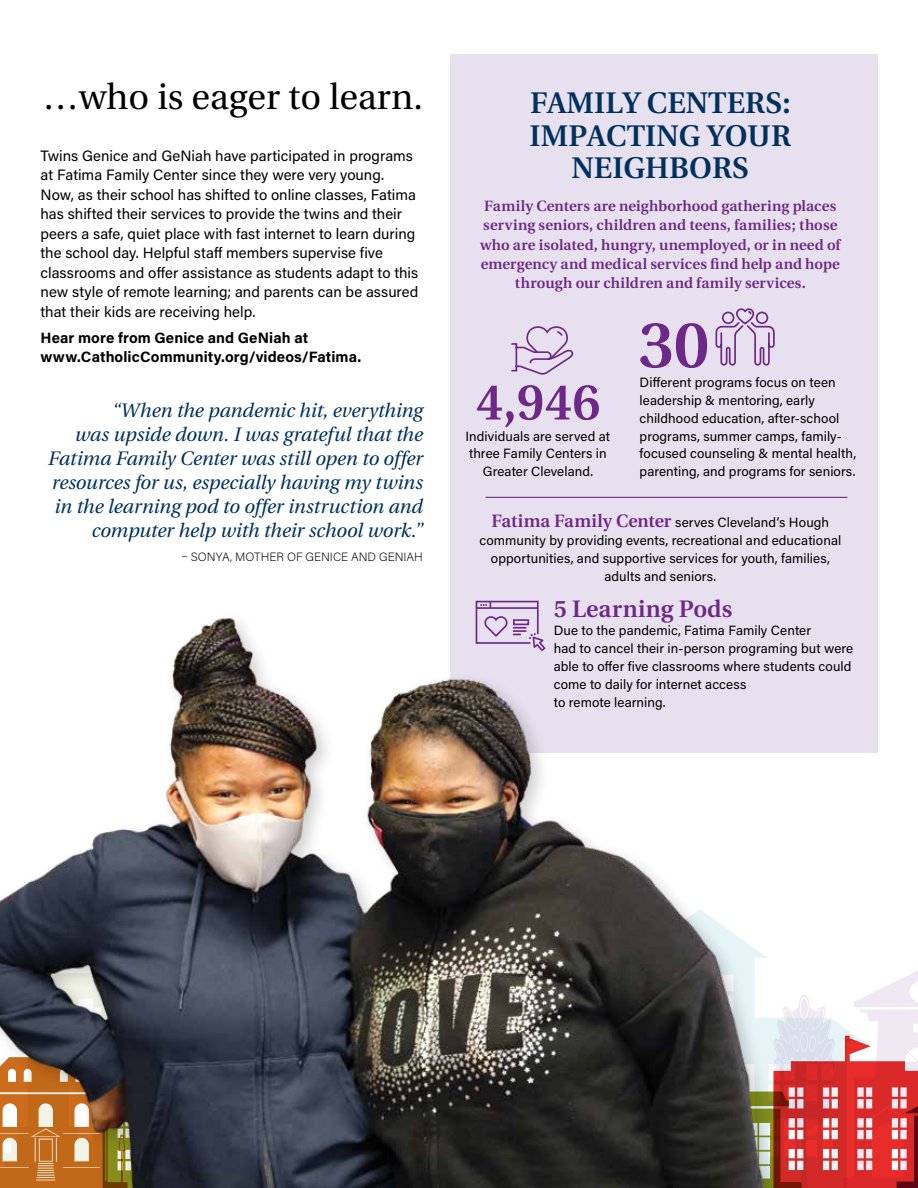
<style>
.page{position:relative;width:918px;height:1188px;background:#fff}
.page>*{position:absolute;margin:0;border:0;box-sizing:border-box;transform-origin:0 0}
.t1{font:600 64.95px "Utopia";color:#6e2888}
.t2{font:600 50.7px "Utopia";color:#6e2888}
.t3{font:36px "Utopia";color:#000}
.t4{font:600 29.85px/32.7px "Utopia";color:#00305e;text-align:center}
.t5{font:600 23.85px "Utopia";letter-spacing:.015em;color:#6e2888}
.t6{font:italic 19.5px/24px "Utopia";letter-spacing:-.005em;color:#00305e;text-align:right}
.t7{font:15px/19.5px "Acumin Pro";color:#000}
.t8{font:700 15px/19.5px "Acumin Pro";letter-spacing:.005em;color:#000}
.t9{font:600 14.85px/19.4px "Utopia";letter-spacing:.01em;color:#6e2888;text-align:center}
.t10{font:13.35px/17.9px "Acumin Pro";letter-spacing:.005em;color:#000}
.t11{font:200 12px "Acumin Pro";letter-spacing:.005em;color:#000}
.s1{font-family:"Utopia";font-weight:600;font-size:17.85px;color:#6e2888}
</style>
<div class="page">
<div style="left:450px;top:54px;width:428px;height:699px;background:#e7e0ee"></div>
<hr style="left:486px;top:497px;width:361px;height:1px;background:#6e2888">
<img style="left:0;top:618px;width:903px;height:570px">
<svg style="left:511px;top:326px;width:63px;height:49px"></svg>
<svg style="left:475px;top:600px;width:72px;height:50px"></svg>
<svg style="left:715px;top:308px;width:60px;height:58px"></svg>
<h3 class="t3" style="left:43px;top:76px;width:382px">…who is eager to learn.</h3>
<p class="t7" style="left:40px;top:145px;width:379px">Twins Genice and GeNiah have participated in programs at Fatima Family Center since they were very young.<br>Now, as their school has shifted to online classes, Fatima has shifted their services to provide the twins and their peers a safe, quiet place with fast internet to learn during the school day. Helpful staff members supervise five classrooms and offer assistance as students adapt to this new style of remote learning; and parents can be assured that their kids are receiving help.</p>
<p class="t8" style="left:40px;top:327px;width:322px">Hear more from Genice and GeNiah at www.CatholicCommunity.org/videos/Fatima.</p>
<p class="t6" style="left:48px;top:398px;width:376px">“When the pandemic hit, everything<br>was upside down. I was grateful that the Fatima Family Center was still open to offer resources for us, especially having my twins in the learning pod to offer instruction and computer help with their school work.”</p>
<p class="t11" style="left:182px;top:548px;width:243px">– SONYA, MOTHER OF GENICE AND GENIAH</p>
<h3 class="t4" style="left:530px;top:87px;width:263px">FAMILY CENTERS:<br>IMPACTING YOUR<br>NEIGHBORS</h3>
<p class="t9" style="left:480px;top:197px;width:362px">Family Centers are neighborhood gathering places serving seniors, children and teens, families; those who are isolated, hungry, unemployed, or in need of emergency and medical services find help and hope through our children and family services.</p>
<h2 class="t2" style="left:476px;top:374px;width:126px">4,946</h2>
<p class="t10" style="left:466px;top:426px;width:146px;text-align:center">Individuals are served at three Family Centers in<br>Greater Cleveland.</p>
<h1 class="t1" style="left:639px;top:309px;width:72px">30</h1>
<p class="t10" style="left:640px;top:373px;width:218px">Different programs focus on teen leadership &amp; mentoring, early childhood education, after-school programs, summer camps, family&shy;focused counseling &amp; mental health, parenting, and programs for seniors.</p>
<p class="t10" style="left:479px;top:513px;width:363px;text-align:center"><span class="s1">Fatima Family Center</span> serves Cleveland’s Hough community by providing events, recreational and educational opportunities, and supportive services for youth, families, adults and seniors.</p>
<h3 class="t5" style="left:554px;top:596px;width:180px">5 Learning Pods</h3>
<p class="t10" style="left:554px;top:621px;width:301px">Due to the pandemic, Fatima Family Center<br>had to cancel their in-person programing but were able to offer five classrooms where students could come to daily for internet access<br>to remote learning.</p>
</div>
